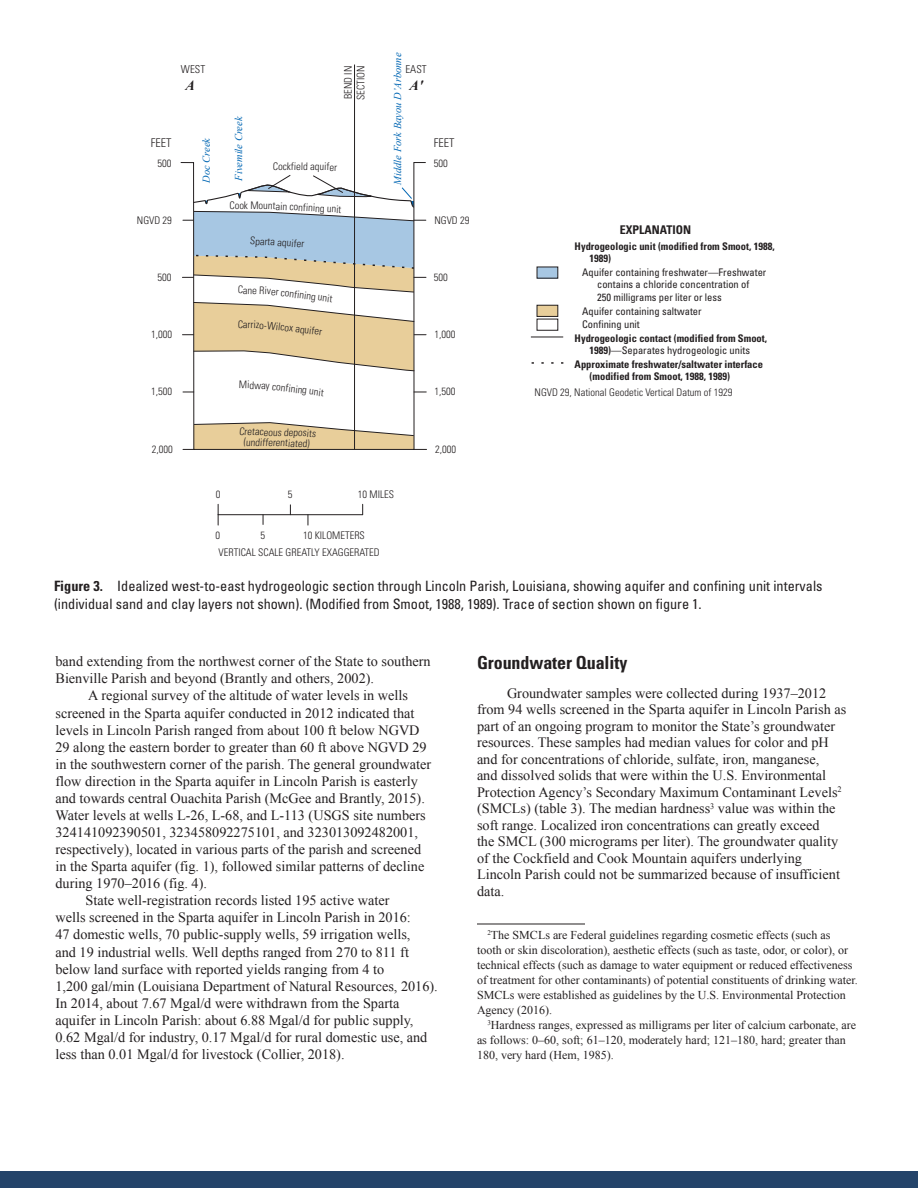
<style>
.page{position:relative;width:918px;height:1188px;background:#fff}
.page>*{position:absolute;margin:0;border:0;box-sizing:border-box;transform-origin:0 0}
.Heading_2{font:700 condensed 18px "Univers";letter-spacing:-.005em;color:#231f20}
.Body_Text{font:14.25px/17.1px "Times New Roman";color:#231f20}
.FigureCaption{font:condensed 14.25px/18px "Univers";color:#231f20}
.t1{font:italic 700 14.1px "Times New Roman";color:#231f20}
.Footnote{font:12px/15px "Times New Roman";color:#231f20}
.t2{font:700 condensed 12px "Univers";color:#231f20}
.t3{font:300 condensed 12px "Univers";color:#231f20}
.t4{font:300 condensed 10.95px "Univers";color:#231f20}
.t5{font:300 condensed 10.5px/10.5px "Univers";color:#231f20;text-align:center}
.t6{font:condensed 10.5px "Univers";color:#231f20}
.t7{font:700 condensed 10.5px "Univers";color:#231f20}
.t8{font:italic 10.5px "Times New Roman";color:#0166b3}
.s1{font-weight:700}
</style>
<div class="page">
<div style="left:0;top:1172px;width:918px;height:16px;background:#24446a"></div>
<hr style="left:477px;top:924px;width:108px;height:1px;background:#231f20">
<hr style="left:354px;top:65px;width:1px;height:384px;background:#231f20">
<svg style="left:180px;top:162px;width:247px;height:288px"></svg>
<hr style="left:531px;top:337px;width:32px;height:1px;background:#231f20">
<svg style="left:532px;top:362px;width:32px;height:2px"></svg>
<div style="left:537px;top:267px;width:21px;height:11px;background:#a7c7e3"></div>
<div style="left:537px;top:305px;width:21px;height:11px;background:#e8ce9a"></div>
<div style="left:537px;top:305px;width:21px;height:12px;border:1px solid #231f20"></div>
<div style="left:537px;top:319px;width:21px;height:12px;border:1px solid #231f20"></div>
<svg style="left:218px;top:504px;width:1px;height:21px"></svg>
<hr style="left:218px;top:514px;width:145px;height:1px;background:#231f20">
<p class="t3" style="left:151px;top:135px;width:22px">FEET</p>
<p class="t5" style="left:157px;top:158px;width:15px">500</p>
<p class="t8" style="left:390px;top:185px;width:134px;rotate:-90deg">Middle Fork Bayou D’Arbonne</p>
<p class="t4" style="left:181px;top:63px;width:26px">WEST</p>
<p class="t4" style="left:405px;top:63px;width:23px">EAST</p>
<p class="t1" style="left:185px;top:75px;width:11px">A</p>
<p class="t1" style="left:410px;top:75px;width:15px">A'</p>
<p class="t5" style="left:342px;top:100px;width:36px;line-height:12.6px;text-align:left;rotate:-90deg">BEND IN<br>SECTION</p>
<p class="t8" style="left:231px;top:181px;width:66px;rotate:-90deg">Fivemile Creek</p>
<p class="t8" style="left:199px;top:183px;width:47px;rotate:-90deg">Doc Creek</p>
<p class="t3" style="left:434px;top:135px;width:22px">FEET</p>
<p class="t5" style="left:434px;top:158px;width:15px">500</p>
<p class="t5" style="left:273px;top:161px;width:66px">Cockfield aquifer</p>
<p class="t5" style="left:137px;top:215px;width:36px">NGVD 29</p>
<p class="t5" style="left:157px;top:272px;width:15px">500</p>
<p class="t5" style="left:151px;top:329px;width:22px">1,000</p>
<p class="t5" style="left:151px;top:386px;width:22px">1,500</p>
<p class="t5" style="left:230px;top:200px;width:40px;rotate:1deg">Cook Mou</p>
<p class="t5" style="left:268px;top:200px;width:75px;rotate:3deg">ntain confining unit</p>
<p class="t5" style="left:250px;top:235px;width:56px;rotate:3deg">Sparta aquifer</p>
<p class="t5" style="left:238px;top:284px;width:35px;rotate:2deg">Cane Riv</p>
<p class="t5" style="left:272px;top:286px;width:63px;rotate:7deg">er confining unit</p>
<p class="t5" style="left:238px;top:319px;width:31px;rotate:2deg">Carrizo-</p>
<p class="t5" style="left:268px;top:320px;width:57px;rotate:7deg">Wilcox aquifer</p>
<p class="t5" style="left:239px;top:379px;width:32px;rotate:2deg">Midway</p>
<p class="t5" style="left:273px;top:381px;width:53px;rotate:7deg">confining unit</p>
<p class="t5" style="left:434px;top:215px;width:36px">NGVD 29</p>
<p class="t5" style="left:434px;top:272px;width:15px">500</p>
<p class="t5" style="left:435px;top:329px;width:22px">1,000</p>
<p class="t5" style="left:435px;top:386px;width:22px">1,500</p>
<p class="t2" style="left:620px;top:223px;width:73px">EXPLANATION</p>
<p class="t7" style="left:575px;top:240px;width:202px">Hydrogeologic unit (modified from Smoot, 1988,</p>
<p class="t7" style="left:590px;top:252px;width:23px">1989)</p>
<p class="t6" style="left:582px;top:265px;width:186px">Aquifer containing freshwater—Freshwater</p>
<p class="t6" style="left:597px;top:278px;width:154px">contains a chloride concentration of</p>
<p class="t6" style="left:597px;top:291px;width:126px">250 milligrams per liter or less</p>
<p class="t6" style="left:582px;top:304px;width:121px">Aquifer containing saltwater</p>
<p class="t6" style="left:582px;top:318px;width:59px">Confining unit</p>
<p class="t7" style="left:575px;top:331px;width:194px">Hydrogeologic contact (modified from Smoot,</p>
<p class="t6" style="left:590px;top:344px;width:162px"><span class="s1">1989)</span>—Separates hydrogeologic units</p>
<p class="t7" style="left:575px;top:357px;width:190px">Approximate freshwater/saltwater interface</p>
<p class="t7" style="left:590px;top:370px;width:142px">(modified from Smoot, 1988, 1989)</p>
<p class="t5" style="left:535px;top:387px;width:199px">NGVD 29, National Geodetic Vertical Datum of 1929</p>
<p class="t5" style="left:152px;top:444px;width:22px">2,000</p>
<p class="t5" style="left:239px;top:426px;width:78px;rotate:1deg">Cretaceous deposits (undifferentiated)</p>
<p class="t5" style="left:435px;top:444px;width:22px">2,000</p>
<p class="t5" style="left:216px;top:489px;width:6px">0</p>
<p class="t5" style="left:288px;top:489px;width:6px">5</p>
<p class="t5" style="left:358px;top:489px;width:38px">10 MILES</p>
<p class="t5" style="left:215px;top:530px;width:6px">0</p>
<p class="t5" style="left:260px;top:530px;width:6px">5</p>
<p class="t5" style="left:303px;top:530px;width:63px">10 KILOMETERS</p>
<p class="t5" style="left:219px;top:547px;width:163px">VERTICAL SCALE GREATLY EXAGGERATED</p>
<p class="FigureCaption" style="left:54px;top:577px;width:770px"><span class="s1">Figure 3.</span> Idealized west-to-east hydrogeologic section through Lincoln Parish, Louisiana, showing aquifer and confining unit intervals (individual sand and clay layers not shown). (Modified from Smoot, 1988, 1989). Trace of section shown on figure 1.</p>
<p class="Body_Text" style="left:56px;top:653px;width:377px">band extending from the northwest corner of the State to southern<br>Bienville Parish and beyond (Brantly and others, 2002).</p>
<p class="Body_Text" style="left:56px;top:687px;width:377px;text-indent:33px">A regional survey of the altitude of water levels in wells screened in the Sparta aquifer conducted in 2012 indicated that levels in Lincoln Parish ranged from about 100 ft below NGVD 29 along the eastern border to greater than 60 ft above NGVD 29 in the southwestern corner of the parish. The general groundwater flow direction in the Sparta aquifer in Lincoln Parish is easterly and towards central Ouachita Parish (McGee and Brantly, 2015).<br>Water levels at wells L-26, L-68, and L-113 (USGS site numbers 324141092390501, 323458092275101, and 323013092482001, respectively), located in various parts of the parish and screened in the Sparta aquifer (fig. 1), followed similar patterns of decline during 1970–2016 (fig. 4).</p>
<p class="Body_Text" style="left:56px;top:892px;width:384px;text-indent:30px">State well-registration records listed 195 active water<br>wells screened in the Sparta aquifer in Lincoln Parish in 2016:<br>47 domestic wells, 70 public-supply wells, 59 irrigation wells,<br>and 19 industrial wells. Well depths ranged from 270 to 811 ft below land surface with reported yields ranging from 4 to<br>1,200 gal/min (Louisiana Department of Natural Resources, 2016).<br>In 2014, about 7.67 Mgal/d were withdrawn from the Sparta aquifer in Lincoln Parish: about 6.88 Mgal/d for public supply, 0.62 Mgal/d for industry, 0.17 Mgal/d for rural domestic use, and less than 0.01 Mgal/d for livestock (Collier, 2018).</p>
<p class="Heading_2" style="left:477px;top:652px;width:152px">Groundwater Quality</p>
<p class="Body_Text" style="left:477px;top:685px;width:371px;line-height:16.5px;text-indent:30px">Groundwater samples were collected during 1937–2012 from 94 wells screened in the Sparta aquifer in Lincoln Parish as part of an ongoing program to monitor the State’s groundwater resources. These samples had median values for color and pH and for concentrations of chloride, sulfate, iron, manganese,<br>and dissolved solids that were within the U.S. Environmental Protection Agency’s Secondary Maximum Contaminant Levels<sup>2 </sup>(SMCLs) (table 3). The median hardness<sup>3</sup> value was within the soft range. Localized iron concentrations can greatly exceed<br>the SMCL (300 micrograms per liter). The groundwater quality of the Cockfield and Cook Mountain aquifers underlying Lincoln Parish could not be summarized because of insufficient data.</p>
<p class="Footnote" style="left:477px;top:927px;width:382px;text-indent:10px"><sup>2</sup>The SMCLs are Federal guidelines regarding cosmetic effects (such as tooth or skin discoloration), aesthetic effects (such as taste, odor, or color), or technical effects (such as damage to water equipment or reduced effectiveness of treatment for other contaminants) of potential constituents of drinking water.<br>SMCLs were established as guidelines by the U.S. Environmental Protection Agency (2016).</p>
<p class="Footnote" style="left:477px;top:1017px;width:381px;text-indent:10px"><sup>3</sup>Hardness ranges, expressed as milligrams per liter of calcium carbonate, are as follows: 0–60, soft; 61–120, moderately hard; 121–180, hard; greater than<br>180, very hard (Hem, 1985).</p>
</div>
